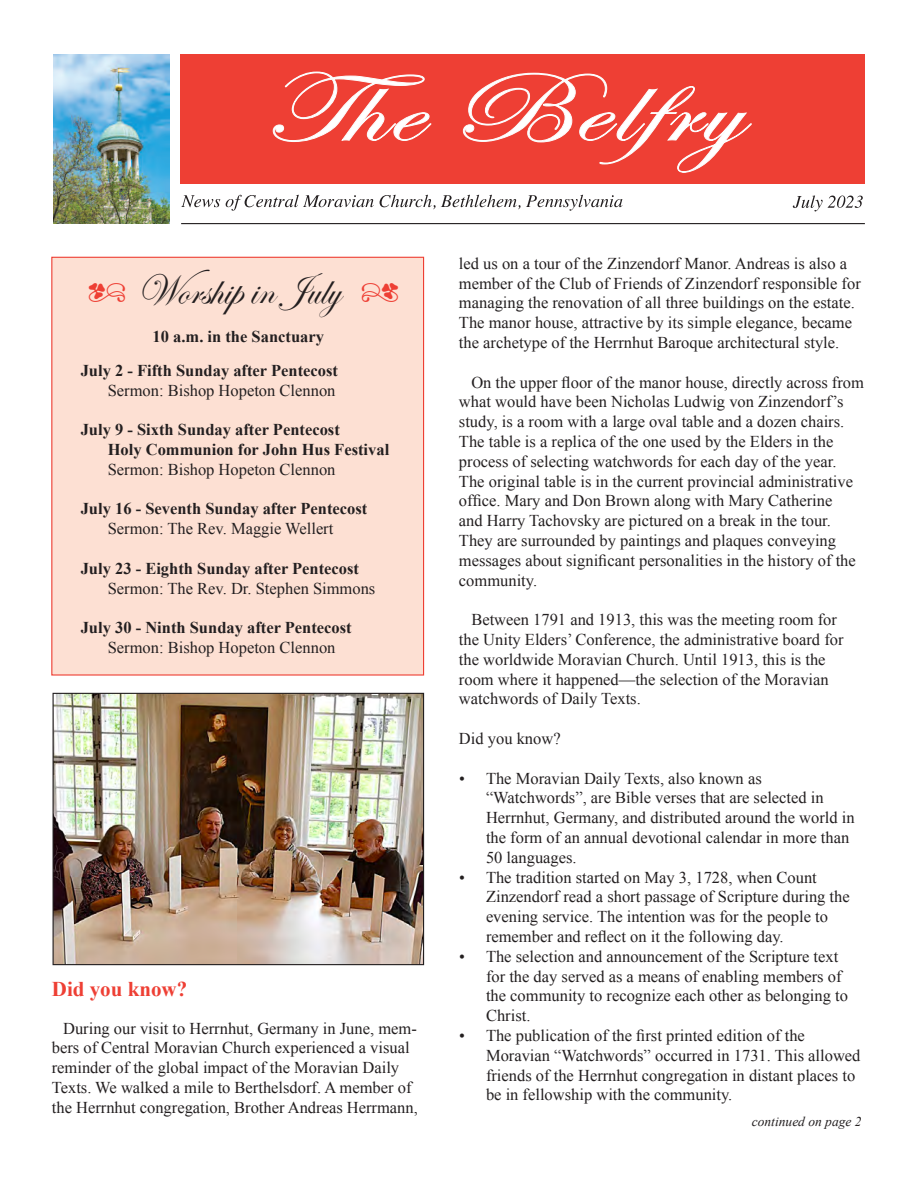
<style>
.page{position:relative;width:918px;height:1188px;background:#fff}
.page>*{position:absolute;margin:0;border:0;box-sizing:border-box;transform-origin:0 0}
.t1{font:43.5px "Edwardian Script ITC";color:#231f20}
.t2{font:31.5px "Type Embellishments One Plain";color:#ee3f34}
.t3{font:700 21px "Times New Roman";color:#ee3f34}
.t4{font:16.5px/19.8px "Times New Roman";color:#231f20}
.t5{font:700 16.5px "Times New Roman";color:#231f20}
.t6{font:italic 13.5px "Times New Roman";color:#231f20}
</style>
<div class="page">
<div style="left:51px;top:257px;width:373px;height:419px;background:#fde0d3;border:1px solid #ee3f34"></div>
<svg style="left:793px;top:195px;width:70px;height:16px"></svg>
<img style="left:53px;top:54px;width:116px;height:170px">
<div style="left:181px;top:54px;width:684px;height:129px;background:#ee3f34"></div>
<svg style="left:272px;top:71px;width:160px;height:71px"></svg>
<svg style="left:463px;top:72px;width:289px;height:101px"></svg>
<svg style="left:181px;top:195px;width:39px;height:12px"></svg>
<svg style="left:226px;top:195px;width:148px;height:16px"></svg>
<svg style="left:380px;top:195px;width:243px;height:16px"></svg>
<hr style="left:181px;top:223px;width:684px;height:1px;background:#231f20">
<img style="left:55px;top:695px;width:367px;height:268px">
<div style="left:53px;top:693px;width:371px;height:272px;border:1px solid #231f20"></div>
<p class="t1" style="left:136px;top:266px;width:206px">Worship in July</p>
<p class="t5" style="left:153px;top:326px;width:173px">10 a.m. in the Sanctuary</p>
<p class="t5" style="left:81px;top:359px;width:259px">July 2 - Fifth Sunday after Pentecost</p>
<p class="t4" style="left:108px;top:380px;width:229px">Sermon: Bishop Hopeton Clennon</p>
<p class="t5" style="left:81px;top:418px;width:261px">July 9 - Sixth Sunday after Pentecost</p>
<p class="t5" style="left:108px;top:438px;width:283px">Holy Communion for John Hus Festival</p>
<p class="t4" style="left:108px;top:459px;width:229px">Sermon: Bishop Hopeton Clennon</p>
<p class="t5" style="left:81px;top:497px;width:288px">July 16 - Seventh Sunday after Pentecost</p>
<p class="t4" style="left:108px;top:519px;width:227px">Sermon: The Rev. Maggie Wellert</p>
<p class="t5" style="left:81px;top:557px;width:280px">July 23 - Eighth Sunday after Pentecost</p>
<p class="t4" style="left:108px;top:578px;width:269px">Sermon: The Rev. Dr. Stephen Simmons</p>
<p class="t5" style="left:81px;top:616px;width:273px">July 30 - Ninth Sunday after Pentecost</p>
<p class="t4" style="left:108px;top:637px;width:229px">Sermon: Bishop Hopeton Clennon</p>
<p class="t2" style="left:87px;top:280px;width:41px">q</p>
<p class="t2" style="left:361px;top:280px;width:41px">r</p>
<p class="t3" style="left:52px;top:974px;width:137px">Did you know?</p>
<p class="t4" style="left:52px;top:1018px;width:368px;text-indent:11px">During our visit to Herrnhut, Germany in June, mem&shy;bers of Central Moravian Church experienced a visual reminder of the global impact of the Moravian Daily Texts. We walked a mile to Berthelsdorf. A member of the Herrnhut congregation, Brother Andreas Herrmann,</p>
<p class="t4" style="left:459px;top:253px;width:403px">led us on a tour of the Zinzendorf Manor. Andreas is also a member of the Club of Friends of Zinzendorf responsible for managing the renovation of all three buildings on the estate.<br>The manor house, attractive by its simple elegance, became the archetype of the Herrnhut Baroque architectural style.</p>
<p class="t4" style="left:459px;top:372px;width:407px;text-indent:12px">On the upper floor of the manor house, directly across from what would have been Nicholas Ludwig von Zinzendorf’s study, is a room with a large oval table and a dozen chairs.<br>The table is a replica of the one used by the Elders in the process of selecting watchwords for each day of the year.<br>The original table is in the current provincial administrative office. Mary and Don Brown along with Mary Catherine<br>and Harry Tachovsky are pictured on a break in the tour.<br>They are surrounded by paintings and plaques conveying messages about significant personalities in the history of the community.</p>
<p class="t4" style="left:459px;top:609px;width:386px;text-indent:12px">Between 1791 and 1913, this was the meeting room for the Unity Elders’ Conference, the administrative board for the worldwide Moravian Church. Until 1913, this is the room where it happened—the selection of the Moravian watchwords of Daily Texts.</p>
<p class="t4" style="left:459px;top:728px;width:103px">Did you know?</p>
<p class="t4" style="left:486px;top:768px;width:370px;text-indent:-27px">• The Moravian Daily Texts, also known as “Watchwords”, are Bible verses that are selected in Herrnhut, Germany, and distributed around the world in the form of an annual devotional calendar in more than 50 languages.</p>
<p class="t4" style="left:486px;top:867px;width:365px;text-indent:-27px">• The tradition started on May 3, 1728, when Count Zinzendorf read a short passage of Scripture during the evening service. The intention was for the people to remember and reflect on it the following day.</p>
<p class="t4" style="left:486px;top:946px;width:364px;text-indent:-27px">• The selection and announcement of the Scripture text for the day served as a means of enabling members of the community to recognize each other as belonging to Christ.</p>
<p class="t4" style="left:486px;top:1025px;width:376px;text-indent:-27px">• The publication of the first printed edition of the Moravian “Watchwords” occurred in 1731. This allowed friends of the Herrnhut congregation in distant places to be in fellowship with the community.</p>
<p class="t6" style="left:752px;top:1112px;width:111px">continued on page 2</p>
</div>
